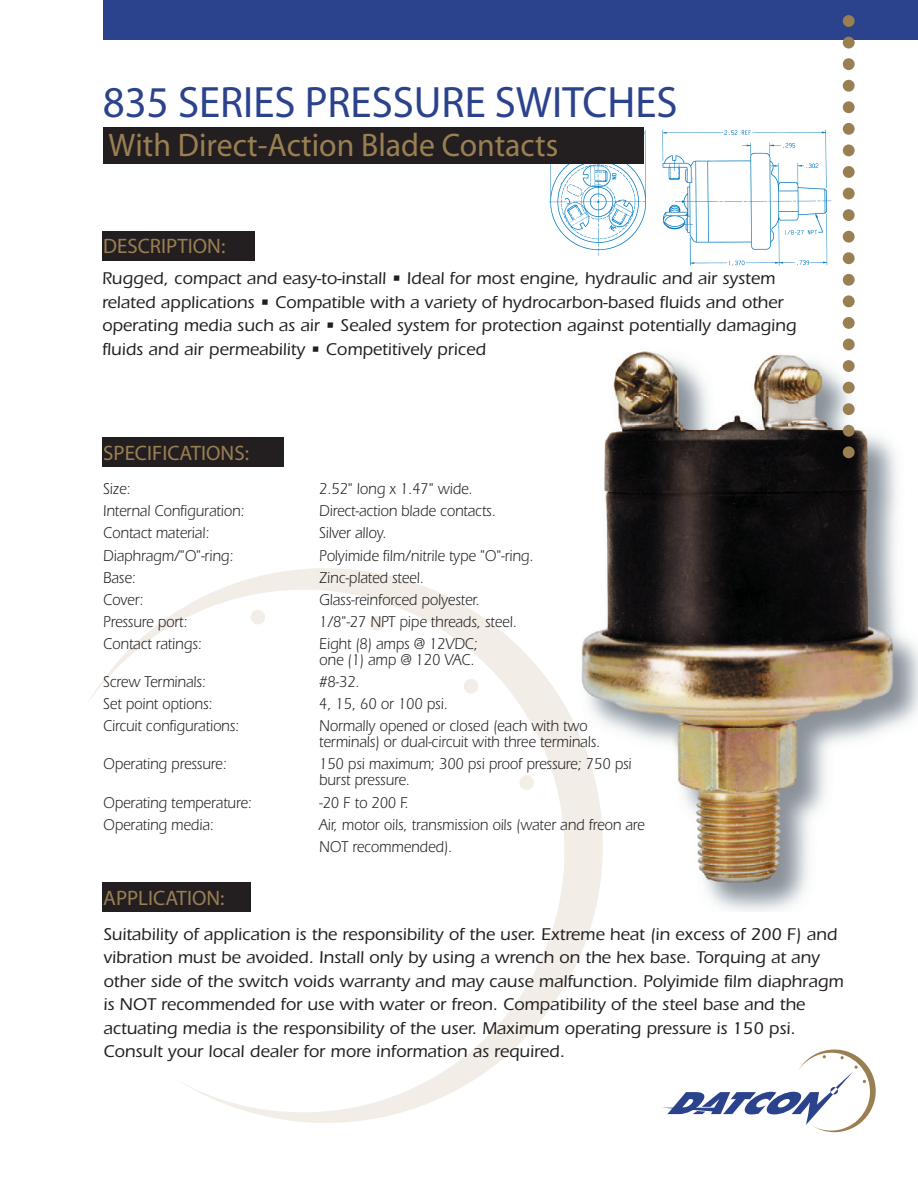
<style>
.page{position:relative;width:918px;height:1188px;background:#fff}
.page>*{position:absolute;margin:0;border:0;box-sizing:border-box;transform-origin:0 0}
.t1{font:44.1px "Myriad";color:#2b428d}
.t2{font:32.7px "Myriad";color:#997f52}
.t3{font:21px "Myriad";color:#997f52}
.t4{font:500 17.7px/23.5px "Itc Eras";color:#231f20}
.t5{font:16.2px/16.2px "Itc Eras";color:#231f20;scale:.9 1}
</style>
<div class="page">
<img style="left:545px;top:127px;width:287px;height:139px">
<div style="left:103px;top:128px;width:540px;height:36px;background:#231f20"></div>
<div style="left:103px;top:0;width:815px;height:39px;background:#2b428d"></div>
<img style="left:603px;top:348px;width:315px;height:563px">
<svg style="left:88px;top:568px;width:515px;height:555px"></svg>
<div style="left:251px;top:610px;width:14px;height:14px;background:#f2ede6;border-radius:50%"></div>
<div style="left:370px;top:616px;width:15px;height:15px;background:#f2ede6;border-radius:50%"></div>
<div style="left:464px;top:679px;width:14px;height:14px;background:#f2ede6;border-radius:50%"></div>
<div style="left:519px;top:775px;width:15px;height:15px;background:#f2ede6;border-radius:50%"></div>
<svg style="left:662px;top:1050px;width:214px;height:82px"></svg>
<div style="left:843px;top:15px;width:12px;height:12px;background:#997f52;border-radius:50%"></div>
<div style="left:843px;top:37px;width:12px;height:12px;background:#997f52;border-radius:50%"></div>
<div style="left:843px;top:58px;width:12px;height:12px;background:#997f52;border-radius:50%"></div>
<div style="left:843px;top:80px;width:12px;height:12px;background:#997f52;border-radius:50%"></div>
<div style="left:843px;top:101px;width:12px;height:12px;background:#997f52;border-radius:50%"></div>
<div style="left:843px;top:123px;width:12px;height:12px;background:#997f52;border-radius:50%"></div>
<div style="left:843px;top:144px;width:12px;height:12px;background:#997f52;border-radius:50%"></div>
<div style="left:843px;top:166px;width:12px;height:12px;background:#997f52;border-radius:50%"></div>
<div style="left:843px;top:188px;width:12px;height:11px;background:#997f52;border-radius:50%"></div>
<div style="left:843px;top:209px;width:12px;height:12px;background:#997f52;border-radius:50%"></div>
<div style="left:843px;top:231px;width:12px;height:12px;background:#997f52;border-radius:50%"></div>
<div style="left:843px;top:252px;width:12px;height:12px;background:#997f52;border-radius:50%"></div>
<div style="left:843px;top:274px;width:12px;height:12px;background:#997f52;border-radius:50%"></div>
<div style="left:843px;top:295px;width:12px;height:12px;background:#997f52;border-radius:50%"></div>
<div style="left:843px;top:317px;width:12px;height:12px;background:#997f52;border-radius:50%"></div>
<div style="left:843px;top:339px;width:12px;height:11px;background:#997f52;border-radius:50%"></div>
<div style="left:843px;top:360px;width:12px;height:12px;background:#997f52;border-radius:50%"></div>
<div style="left:843px;top:382px;width:12px;height:12px;background:#997f52;border-radius:50%"></div>
<div style="left:843px;top:403px;width:12px;height:12px;background:#997f52;border-radius:50%"></div>
<div style="left:843px;top:425px;width:12px;height:12px;background:#997f52;border-radius:50%"></div>
<div style="left:843px;top:446px;width:12px;height:12px;background:#997f52;border-radius:50%"></div>
<div style="left:102px;top:882px;width:149px;height:30px;background:#231f20"></div>
<div style="left:102px;top:438px;width:182px;height:29px;background:#231f20"></div>
<div style="left:102px;top:231px;width:152px;height:29px;background:#231f20"></div>
<h1 class="t1" style="left:103px;top:80px;width:576px">835 SERIES PRESSURE SWITCHES</h1>
<h2 class="t2" style="left:109px;top:129px;width:451px">With Direct-Action Blade Contacts</h2>
<p class="t3" style="left:103px;top:236px;width:124px">DESCRIPTION:</p>
<p class="t4" style="left:102px;top:267px;width:696px">Rugged, compact and easy-to-install • Ideal for most engine, hydraulic and air system related applications • Compatible with a variety of hydrocarbon-based fluids and other operating media such as air • Sealed system for protection against potentially damaging fluids and air permeability • Competitively priced</p>
<p class="t3" style="left:103px;top:443px;width:147px">SPECIFICATIONS:</p>
<p class="t5" style="left:103px;top:481px;width:32px">Size:</p>
<p class="t5" style="left:319px;top:481px;width:172px">2.52" long x 1.47" wide.</p>
<p class="t5" style="left:103px;top:503px;width:159px">Internal Configuration:</p>
<p class="t5" style="left:319px;top:503px;width:198px">Direct-action blade contacts.</p>
<p class="t5" style="left:103px;top:525px;width:120px">Contact material:</p>
<p class="t5" style="left:319px;top:525px;width:76px">Silver alloy.</p>
<p class="t5" style="left:103px;top:547px;width:146px">Diaphragm/"O"-ring:</p>
<p class="t5" style="left:319px;top:547px;width:240px">Polyimide film/nitrile type "O"-ring.</p>
<p class="t5" style="left:103px;top:569px;width:38px">Base:</p>
<p class="t5" style="left:319px;top:569px;width:118px">Zinc-plated steel.</p>
<p class="t5" style="left:103px;top:591px;width:46px">Cover:</p>
<p class="t5" style="left:319px;top:591px;width:180px">Glass-reinforced polyester.</p>
<p class="t5" style="left:103px;top:613px;width:95px">Pressure port:</p>
<p class="t5" style="left:319px;top:613px;width:221px">1/8"-27 NPT pipe threads, steel.</p>
<p class="t5" style="left:103px;top:636px;width:111px">Contact ratings:</p>
<p class="t5" style="left:319px;top:636px;width:178px">Eight (8) amps @ 12VDC; one (1) amp @ 120 VAC.</p>
<p class="t5" style="left:103px;top:674px;width:116px">Screw Terminals:</p>
<p class="t5" style="left:319px;top:674px;width:47px">#8-32.</p>
<p class="t5" style="left:103px;top:696px;width:123px">Set point options:</p>
<p class="t5" style="left:319px;top:696px;width:144px">4, 15, 60 or 100 psi.</p>
<p class="t5" style="left:103px;top:718px;width:153px">Circuit configurations:</p>
<p class="t5" style="left:319px;top:718px;width:314px">Normally opened or closed (each with two terminals) or dual-circuit with three terminals.</p>
<p class="t5" style="left:103px;top:756px;width:139px">Operating pressure:</p>
<p class="t5" style="left:319px;top:756px;width:349px">150 psi maximum; 300 psi proof pressure; 750 psi burst pressure.</p>
<p class="t5" style="left:103px;top:794px;width:167px">Operating temperature:</p>
<p class="t5" style="left:319px;top:794px;width:101px">-20 F to 200 F.</p>
<p class="t5" style="left:103px;top:816px;width:125px">Operating media:</p>
<p class="t5" style="left:319px;top:813px;width:363px;line-height:22px">Air, motor oils, transmission oils (water and freon are<br>NOT recommended).</p>
<p class="t3" style="left:103px;top:887px;width:123px">APPLICATION:</p>
<p class="t4" style="left:103px;top:922px;width:742px">Suitability of application is the responsibility of the user. Extreme heat (in excess of 200 F) and vibration must be avoided. Install only by using a wrench on the hex base. Torquing at any other side of the switch voids warranty and may cause malfunction. Polyimide film diaphragm is NOT recommended for use with water or freon. Compatibility of the steel base and the actuating media is the responsibility of the user. Maximum operating pressure is 150 psi.<br>Consult your local dealer for more information as required.</p>
</div>
